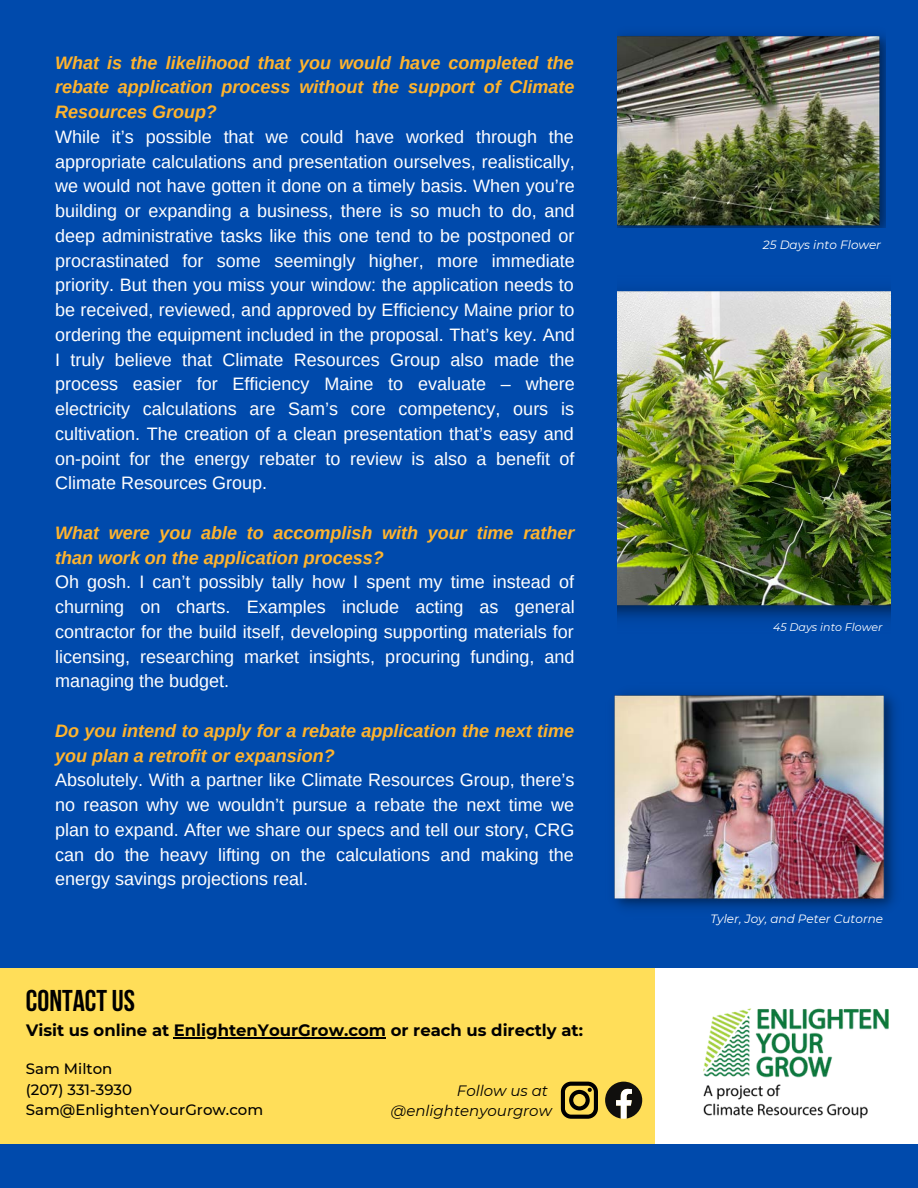
<style>
.page{position:relative;width:918px;height:1188px;background:#004aac}
.page>*{position:absolute;margin:0;border:0;box-sizing:border-box;transform-origin:0 0}
.t1{font:700 30px "Bebas Neue";color:#000}
.t2{font:18px/24.8px "Arimo";color:#fff;text-align:justify}
.t3{font:italic 700 18px/24.8px "Arimo";color:#ffb42d}
.t4{font:700 16.5px "Montserrat";color:#000}
.t5{font:500 15px "Montserrat";color:#000}
.t6{font:italic 15px "Montserrat";color:#000}
.t7{font:italic 12px "Montserrat";color:#fff}
.t8{font:italic 10.95px "Montserrat";color:#fff}
</style>
<div class="page">
<div style="left:0;top:969px;width:918px;height:175px;background:#fff"></div>
<div style="left:0;top:969px;width:655px;height:175px;background:#ffde59"></div>
<img style="left:703px;top:1008px;width:186px;height:111px">
<img style="left:617px;top:289px;width:274px;height:331px">
<img style="left:613px;top:693px;width:283px;height:216px">
<img style="left:617px;top:33px;width:268px;height:194px">
<svg style="left:561px;top:1082px;width:37px;height:37px"></svg>
<svg style="left:605px;top:1082px;width:37px;height:37px"></svg>
<hr style="left:174px;top:1037px;width:212px;height:1px;background:#000">
<p class="t3" style="left:55px;top:50px;width:521px;text-align:justify">What is the likelihood that you would have completed the rebate application process without the support of Climate Resources Group?</p>
<p class="t2" style="left:55px;top:124px;width:521px">While it’s possible that we could have worked through the appropriate calculations and presentation ourselves, realistically, we would not have gotten it done on a timely basis. When you’re building or expanding a business, there is so much to do, and deep administrative tasks like this one tend to be postponed or procrastinated for some seemingly higher, more immediate priority. But then you miss your window: the application needs to be received, reviewed, and approved by Efficiency Maine prior to ordering the equipment included in the proposal. That’s key. And I truly believe that Climate Resources Group also made the process easier for Efficiency Maine to evaluate – where electricity calculations are Sam’s core competency, ours is cultivation. The creation of a clean presentation that’s easy and on-point for the energy rebater to review is also a benefit of Climate Resources Group.</p>
<p class="t3" style="left:55px;top:520px;width:521px">What were you able to accomplish with your time rather than work on the application process?</p>
<p class="t2" style="left:55px;top:570px;width:521px">Oh gosh. I can’t possibly tally how I spent my time instead of churning on charts. Examples include acting as general contractor for the build itself, developing supporting materials for licensing, researching market insights, procuring funding, and managing the budget.</p>
<p class="t3" style="left:55px;top:718px;width:521px">Do you intend to apply for a rebate application the next time you plan a retrofit or expansion?</p>
<p class="t2" style="left:55px;top:768px;width:521px">Absolutely. With a partner like Climate Resources Group, there’s no reason why we wouldn’t pursue a rebate the next time we plan to expand. After we share our specs and tell our story, CRG can do the heavy lifting on the calculations and making the energy savings projections real.</p>
<p class="t1" style="left:26px;top:988px;width:111px">CONTACT US</p>
<p class="t4" style="left:26px;top:1020px;width:558px">Visit us online at EnlightenYourGrow.com or reach us directly at:</p>
<p class="t5" style="left:26px;top:1060px;width:88px">Sam Milton</p>
<p class="t5" style="left:26px;top:1080px;width:108px">(207) 331-3930</p>
<p class="t5" style="left:26px;top:1100px;width:239px">Sam@EnlightenYourGrow.com</p>
<p class="t6" style="left:457px;top:1081px;width:93px">Follow us at</p>
<p class="t6" style="left:391px;top:1102px;width:163px">@enlightenyourgrow</p>
<p class="t7" style="left:763px;top:237px;width:120px">25 Days into Flower</p>
<p class="t8" style="left:773px;top:621px;width:111px">45 Days into Flower</p>
<p class="t7" style="left:710px;top:911px;width:174px">Tyler, Joy, and Peter Cutorne</p>
</div>
